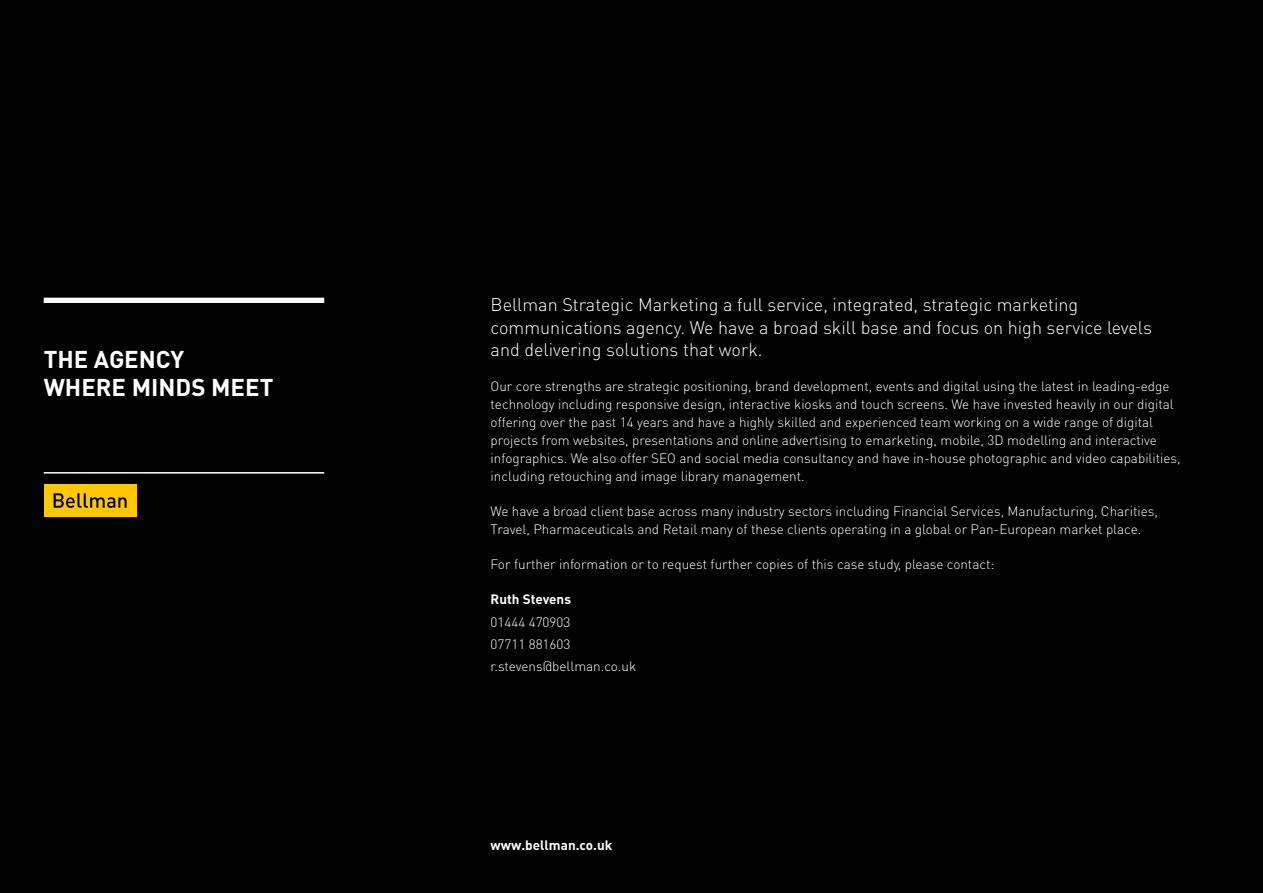
<style>
.page{position:relative;width:1263px;height:893px;background:#000}
.page>*{position:absolute;margin:0;border:0;box-sizing:border-box;transform-origin:0 0}
.t1{font:700 24px/27.6px "DIN Pro";color:#fff}
.t2{font:300 18px/22.5px "DIN Pro";color:#fff}
.t3{font:300 13.5px/18px "DIN Pro";color:#fff}
.t4{font:700 13.5px "DIN Pro";color:#fff}
</style>
<div class="page">
<div style="left:44px;top:298px;width:280px;height:5px;background:#fff"></div>
<div style="left:44px;top:484px;width:92px;height:33px;background:#fec800"></div>
<svg style="left:54px;top:493px;width:73px;height:15px"></svg>
<hr style="left:44px;top:472px;width:280px;height:2px;background:#fff">
<h1 class="t1" style="left:44px;top:344px;width:231px">THE AGENCY<br>WHERE MINDS MEET</h1>
<h2 class="t2" style="left:491px;top:293px;width:663px">Bellman Strategic Marketing a full service, integrated, strategic marketing communications agency. We have a broad skill base and focus on high service levels and delivering solutions that work.</h2>
<p class="t3" style="left:491px;top:377px;width:692px">Our core strengths are strategic positioning, brand development, events and digital using the latest in leading-edge technology including responsive design, interactive kiosks and touch screens. We have invested heavily in our digital offering over the past 14 years and have a highly skilled and experienced team working on a wide range of digital projects from websites, presentations and online advertising to emarketing, mobile, 3D modelling and interactive infographics. We also offer SEO and social media consultancy and have in-house photographic and video capabilities, including retouching and image library management.</p>
<p class="t3" style="left:491px;top:502px;width:669px">We have a broad client base across many industry sectors including Financial Services, Manufacturing, Charities,<br>Travel, Pharmaceuticals and Retail many of these clients operating in a global or Pan-European market place.</p>
<p class="t3" style="left:491px;top:555px;width:505px">For further information or to request further copies of this case study, please contact:</p>
<p class="t4" style="left:491px;top:590px;width:82px">Ruth Stevens</p>
<p class="t3" style="left:491px;top:610px;width:147px;line-height:22.2px">01444 470903<br>07711 881603 r.stevens@bellman.co.uk</p>
<p class="t4" style="left:491px;top:836px;width:123px">www.bellman.co.uk</p>
</div>
